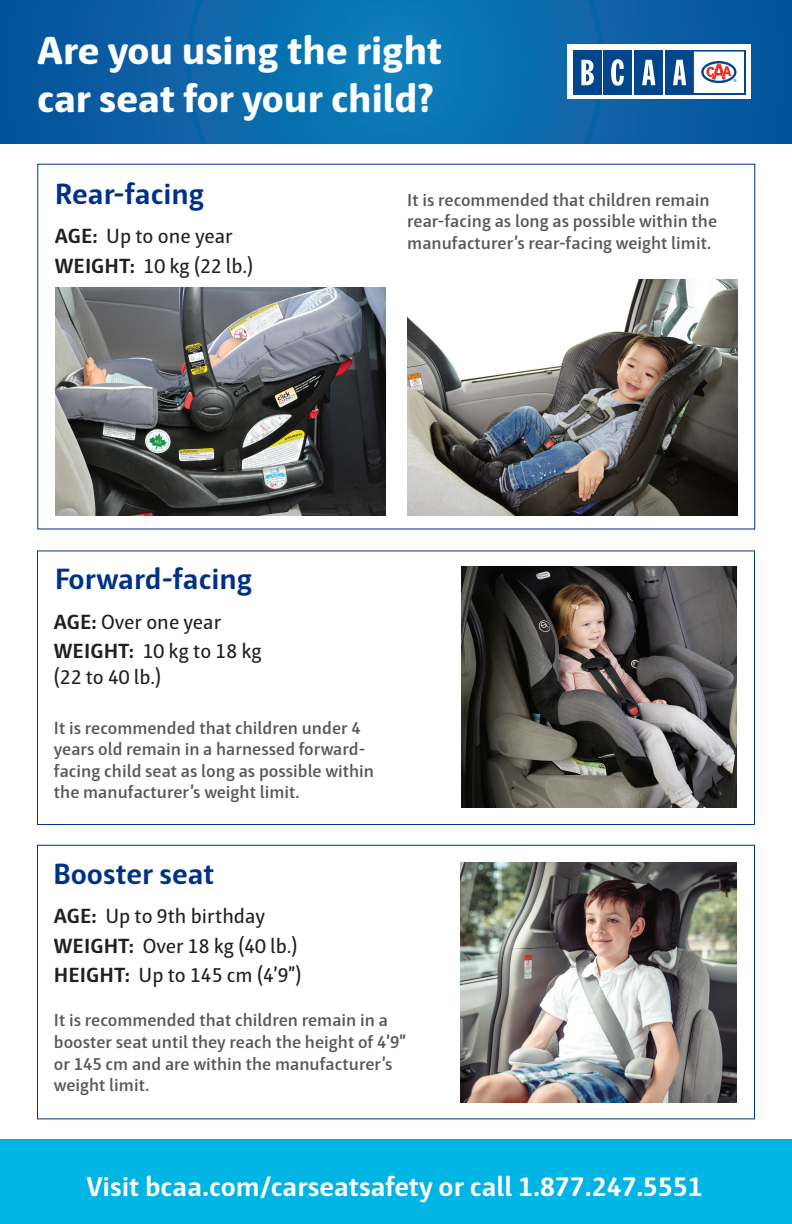
<style>
.page{position:relative;width:792px;height:1224px;background:#fff}
.page>*{position:absolute;margin:0;border:0;box-sizing:border-box;transform-origin:0 0}
.headline{font:800 40px "Haptic";color:#fff}
.Sub_Head{font:700 30px "Haptic";color:#003186}
.Sub_Head-2{font:700 28px "Haptic";color:#fff}
.Body_Text{font:21px/25.2px "Haptic";color:#231f20}
.t1{font:600 18px/21.6px "Haptic";color:#57585a}
.s1{font-weight:700}
</style>
<div class="page">
<svg style="left:0;top:0;width:792px;height:144px;background:#0a67a9"></svg>
<div style="left:0;top:1140px;width:792px;height:84px;background:#00b4e3"></div>
<img style="left:56px;top:288px;width:330px;height:228px">
<img style="left:407px;top:280px;width:331px;height:236px">
<div style="left:567px;top:45px;width:184px;height:54px;background:#fff"></div>
<div style="left:573px;top:50px;width:28px;height:44px;background:#01468c"></div>
<svg style="left:581px;top:60px;width:13px;height:25px"></svg>
<div style="left:603px;top:50px;width:29px;height:44px;background:#01468c"></div>
<svg style="left:611px;top:59px;width:13px;height:27px"></svg>
<div style="left:634px;top:50px;width:29px;height:44px;background:#01468c"></div>
<svg style="left:642px;top:60px;width:13px;height:25px"></svg>
<div style="left:665px;top:50px;width:80px;height:44px;background:#01468c"></div>
<svg style="left:673px;top:60px;width:13px;height:25px"></svg>
<svg style="left:694px;top:52px;width:50px;height:41px;background:#e4d9df"></svg>
<div style="left:37px;top:550px;width:718px;height:275px;background:#fff;border:1px solid #003186"></div>
<img style="left:461px;top:567px;width:276px;height:240px">
<img style="left:460px;top:862px;width:277px;height:241px">
<p class="headline" style="left:37px;top:26px;width:407px">Are you using the right</p>
<p class="headline" style="left:37px;top:74px;width:398px">car seat for your child?</p>
<p class="Sub_Head" style="left:55px;top:176px;width:151px">Rear-facing</p>
<p class="Body_Text" style="left:55px;top:223px;width:179px"><span class="s1">AGE:</span> Up to one year</p>
<p class="Body_Text" style="left:55px;top:253px;width:200px"><span class="s1">WEIGHT:</span> 10 kg (22 lb.)</p>
<p class="t1" style="left:407px;top:189px;width:311px">It is recommended that children remain rear-facing as long as possible within the manufacturer’s rear-facing weight limit.</p>
<p class="Sub_Head" style="left:55px;top:560px;width:199px">Forward-facing</p>
<p class="Body_Text" style="left:54px;top:609px;width:169px"><span class="s1">AGE:</span> Over one year</p>
<p class="Body_Text" style="left:54px;top:639px;width:209px"><span class="s1">WEIGHT:</span> 10 kg to 18 kg (22 to 40 lb.)</p>
<p class="t1" style="left:54px;top:717px;width:322px">It is recommended that children under 4 years old remain in a harnessed forward&shy;facing child seat as long as possible within the manufacturer’s weight limit.</p>
<p class="Sub_Head" style="left:53px;top:856px;width:163px">Booster seat</p>
<p class="Body_Text" style="left:54px;top:903px;width:213px"><span class="s1">AGE:</span> Up to 9th birthday</p>
<p class="Body_Text" style="left:54px;top:933px;width:245px"><span class="s1">WEIGHT:</span> Over 18 kg (40 lb.)</p>
<p class="Body_Text" style="left:54px;top:963px;width:249px"><span class="s1">HEIGHT:</span> Up to 145 cm (4’9”)</p>
<p class="t1" style="left:54px;top:1009px;width:354px">It is recommended that children remain in a booster seat until they reach the height of 4’9” or 145 cm and are within the manufacturer’s weight limit.</p>
<p class="Sub_Head-2" style="left:87px;top:1170px;width:618px">Visit bcaa.com/carseatsafety or call 1.877.247.5551</p>
</div>
